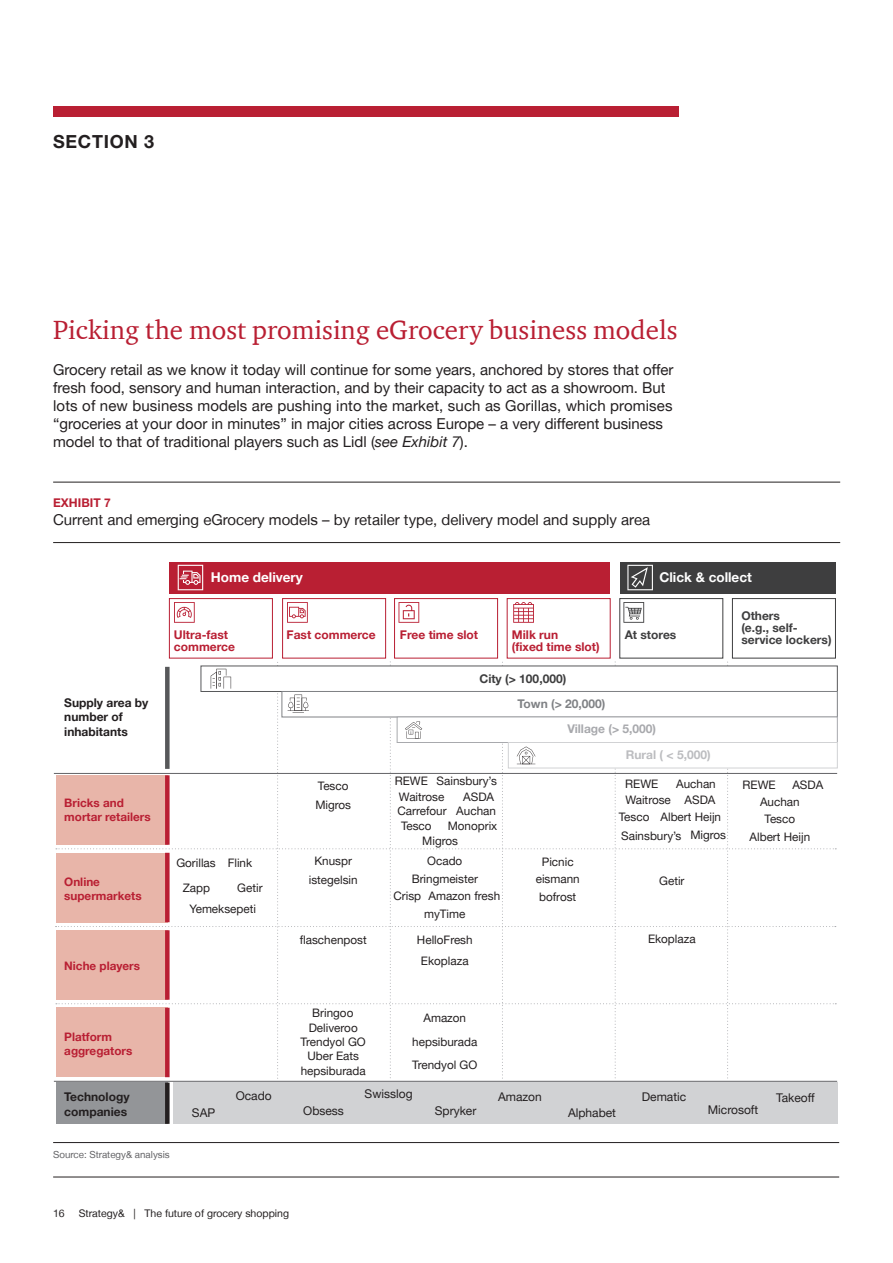
<style>
.page{position:relative;width:893px;height:1263px;background:#fff}
.page>*{position:absolute;margin:0;border:0;box-sizing:border-box;transform-origin:0 0}
.Body_Title_18_20{font:27px "ITC Charter Com";color:#b91f33}
.Section_Title_12_14{font:700 18px "Helvetica Neue LT Pro";letter-spacing:.04em;color:#231f20}
.Body_Text_10_12{font:15px/18px "Helvetica Neue LT Pro";color:#231f20}
.White_BG_Exhibit_Tit{font:15px "Helvetica Neue LT";color:#231f20}
.t1{font:700 13.5px "Helvetica Neue LT Pro";color:#fff}
.White_BG_Exhibit_Num{font:700 12px/12px "Helvetica Neue LT Pro";color:#b91f33}
.t2{font:12px "Helvetica Neue LT Pro";color:#231f20}
.t3{font:700 12px/12px "Helvetica Neue LT Pro";color:#3e3e3f}
.t4{font:700 12px/14.4px "Helvetica Neue LT Pro";color:#231f20}
.t5{font:700 12px/26.2px "Helvetica Neue LT Pro";color:#a8a9ad}
.t6{font:700 12px "Helvetica Neue LT Pro";color:#808285}
.t7{font:11.7px/15.9px "Helvetica Neue LT Pro";color:#231f20}
.t8{font:700 11.7px/14.1px "Helvetica Neue LT Pro";color:#b91f33}
.t9{font:10.5px "Helvetica Neue LT";color:#231f20}
.White_BG_Footnotes_6{font:9.75px "Helvetica Neue LT";color:#636366}
.s1{font-style:italic}
.s2{color:#bcbdc0}
</style>
<div class="page">
<div style="left:53px;top:106px;width:626px;height:11px;background:#b91f33"></div>
<div style="left:56px;top:1082px;width:111px;height:42px;background:#939598"></div>
<div style="left:173px;top:1082px;width:664px;height:42px;background:#d1d2d4"></div>
<img style="left:181px;top:593px;width:28px;height:1px">
<div style="left:620px;top:562px;width:215px;height:31px;background:#3e3e3f"></div>
<div style="left:169px;top:562px;width:441px;height:31px;background:#b91f33"></div>
<div style="left:169px;top:598px;width:104px;height:60px;border:1px solid #b91f33"></div>
<div style="left:282px;top:598px;width:104px;height:60px;border:1px solid #b91f33"></div>
<div style="left:394px;top:598px;width:104px;height:60px;border:1px solid #b91f33"></div>
<div style="left:507px;top:598px;width:104px;height:60px;border:1px solid #b91f33"></div>
<div style="left:619px;top:598px;width:104px;height:60px;border:1px solid #3e3e3f"></div>
<div style="left:732px;top:598px;width:104px;height:60px;border:1px solid #3e3e3f"></div>
<svg style="left:178px;top:565px;width:25px;height:25px"></svg>
<svg style="left:627px;top:565px;width:26px;height:25px"></svg>
<svg style="left:513px;top:602px;width:21px;height:21px"></svg>
<svg style="left:623px;top:602px;width:21px;height:21px"></svg>
<svg style="left:398px;top:602px;width:21px;height:21px"></svg>
<svg style="left:174px;top:602px;width:21px;height:21px"></svg>
<svg style="left:287px;top:602px;width:21px;height:21px"></svg>
<hr style="left:54px;top:773px;width:783px;height:1px;background:#636366">
<hr style="left:54px;top:1081px;width:783px;height:1px;background:#636366">
<div style="left:165px;top:1082px;width:5px;height:42px;background:#231f20"></div>
<svg style="left:56px;top:662px;width:780px;height:417px"></svg>
<hr style="left:53px;top:1142px;width:786px;height:1px;background:#231f20">
<hr style="left:53px;top:1176px;width:786px;height:1px;background:#231f20">
<hr style="left:53px;top:482px;width:787px;height:1px;background:#231f20">
<hr style="left:53px;top:542px;width:787px;height:1px;background:#231f20">
<p class="Section_Title_12_14" style="left:53px;top:130px;width:103px">SECTION 3</p>
<p class="Body_Title_18_20" style="left:53px;top:313px;width:626px">Picking the most promising eGrocery business models</p>
<p class="Body_Text_10_12" style="left:53px;top:360px;width:622px">Grocery retail as we know it today will continue for some years, anchored by stores that offer fresh food, sensory and human interaction, and by their capacity to act as a showroom. But lots of new business models are pushing into the market, such as Gorillas, which promises “groceries at your door in minutes” in major cities across Europe – a very different business model to that of traditional players such as Lidl (<span class="s1">see Exhibit 7</span>).</p>
<p class="White_BG_Exhibit_Num" style="left:53px;top:497px;width:59px">EXHIBIT 7</p>
<p class="White_BG_Exhibit_Tit" style="left:53px;top:511px;width:598px">Current and emerging eGrocery models – by retailer type, delivery model and supply area</p>
<p class="t1" style="left:211px;top:569px;width:93px">Home delivery</p>
<p class="t1" style="left:659px;top:569px;width:94px">Click &amp; collect</p>
<p class="White_BG_Exhibit_Num" style="left:174px;top:628px;width:63px">Ultra-fast commerce</p>
<p class="White_BG_Exhibit_Num" style="left:287px;top:628px;width:91px">Fast commerce</p>
<p class="White_BG_Exhibit_Num" style="left:400px;top:628px;width:80px">Free time slot</p>
<p class="White_BG_Exhibit_Num" style="left:512px;top:628px;width:89px">Milk run<br>(fixed time slot)</p>
<p class="t3" style="left:625px;top:628px;width:53px">At stores</p>
<p class="t3" style="left:741px;top:610px;width:92px">Others<br>(e.g., self&shy;service lockers)</p>
<p class="t3" style="left:479px;top:672px;width:88px">City (&gt; 100,000)</p>
<p class="t4" style="left:64px;top:695px;width:86px">Supply area by number of inhabitants</p>
<p class="t6" style="left:518px;top:696px;width:89px">Town (&gt; 20,000)</p>
<p class="t5" style="left:626px;top:715px;width:86px;text-indent:-58px">Village (&gt; 5,000)<br><span class="s2">Rural ( &lt; 5,000)</span></p>
<p class="t8" style="left:64px;top:795px;width:88px">Bricks and mortar retailers</p>
<p class="t7" style="left:315px;top:776px;width:37px;line-height:19.4px">Tesco<br>Migros</p>
<p class="t7" style="left:437px;top:773px;width:62px">Sainsbury’s</p>
<p class="t7" style="left:399px;top:773px;width:47px;text-indent:-4px">REWE<br>Waitrose</p>
<p class="t7" style="left:463px;top:789px;width:32px">ASDA</p>
<p class="t7" style="left:397px;top:802px;width:100px">Carrefour Auchan</p>
<p class="t7" style="left:401px;top:817px;width:32px">Tesco</p>
<p class="t7" style="left:422px;top:818px;width:77px;line-height:14.5px;text-indent:25px">Monoprix<br>Migros</p>
<p class="t7" style="left:625px;top:776px;width:47px">REWE<br>Waitrose</p>
<p class="t7" style="left:676px;top:775px;width:41px;text-align:right">Auchan<br>ASDA</p>
<p class="t7" style="left:621px;top:827px;width:62px">Sainsbury’s</p>
<p class="t7" style="left:619px;top:808px;width:32px">Tesco</p>
<p class="t7" style="left:660px;top:808px;width:62px">Albert Heijn</p>
<p class="t7" style="left:690px;top:827px;width:37px">Migros</p>
<p class="t7" style="left:792px;top:776px;width:32px">ASDA</p>
<p class="t7" style="left:765px;top:811px;width:32px">Tesco</p>
<p class="t7" style="left:760px;top:775px;width:41px;line-height:17.2px;text-indent:-18px">REWE<br>Auchan</p>
<p class="t7" style="left:749px;top:828px;width:62px">Albert Heijn</p>
<p class="t8" style="left:64px;top:874px;width:79px">Online supermarkets</p>
<p class="t7" style="left:176px;top:855px;width:77px">Gorillas Flink</p>
<p class="t7" style="left:237px;top:879px;width:27px">Getir</p>
<p class="t7" style="left:189px;top:876px;width:68px;line-height:21.9px;text-indent:-7px">Zapp<br>Yemeksepeti</p>
<p class="t7" style="left:309px;top:851px;width:50px;line-height:18.8px;text-align:center">Knuspr istegelsin</p>
<p class="t7" style="left:427px;top:853px;width:37px">Ocado</p>
<p class="t7" style="left:412px;top:870px;width:68px">Bringmeister</p>
<p class="t7" style="left:428px;top:887px;width:73px">Amazon fresh</p>
<p class="t7" style="left:393px;top:888px;width:29px">Crisp</p>
<p class="t7" style="left:424px;top:905px;width:43px">myTime</p>
<p class="t7" style="left:542px;top:853px;width:33px">Picnic</p>
<p class="t7" style="left:536px;top:869px;width:46px;line-height:17.9px">eismann bofrost</p>
<p class="t7" style="left:659px;top:872px;width:27px">Getir</p>
<p class="t8" style="left:64px;top:959px;width:77px">Niche players</p>
<p class="t7" style="left:300px;top:932px;width:68px">flaschenpost</p>
<p class="t7" style="left:417px;top:929px;width:57px;line-height:20.5px;text-align:center">HelloFresh<br>Ekoplaza</p>
<p class="t7" style="left:648px;top:931px;width:49px">Ekoplaza</p>
<p class="t8" style="left:64px;top:1030px;width:70px">Platform aggregators</p>
<p class="t4" style="left:64px;top:1089px;width:67px">Technology companies</p>
<p class="t7" style="left:309px;top:1005px;width:50px;line-height:14.4px">Bringoo<br>Deliveroo</p>
<p class="t7" style="left:301px;top:1062px;width:67px">hepsiburada</p>
<p class="t7" style="left:423px;top:1010px;width:44px">Amazon</p>
<p class="t7" style="left:301px;top:1034px;width:67px">Trendyol GO</p>
<p class="t7" style="left:412px;top:1029px;width:67px;line-height:23.5px">hepsiburada<br>Trendyol GO</p>
<p class="t7" style="left:307px;top:1048px;width:53px">Uber Eats</p>
<p class="t2" style="left:236px;top:1088px;width:38px">Ocado</p>
<p class="t2" style="left:365px;top:1086px;width:49px">Swisslog</p>
<p class="t2" style="left:642px;top:1089px;width:46px">Dematic</p>
<p class="t2" style="left:498px;top:1089px;width:45px">Amazon</p>
<p class="t2" style="left:192px;top:1105px;width:25px">SAP</p>
<p class="t2" style="left:303px;top:1103px;width:42px">Obsess</p>
<p class="t2" style="left:435px;top:1103px;width:43px">Spryker</p>
<p class="t2" style="left:568px;top:1105px;width:50px">Alphabet</p>
<p class="t2" style="left:708px;top:1102px;width:52px">Microsoft</p>
<p class="t2" style="left:776px;top:1090px;width:40px">Takeoff</p>
<p class="White_BG_Footnotes_6" style="left:53px;top:1149px;width:118px">Source: Strategy&amp; analysis</p>
<p class="t9" style="left:53px;top:1207px;width:13px">16</p>
<p class="t9" style="left:79px;top:1207px;width:212px">Strategy&amp; | The future of grocery shopping</p>
</div>
